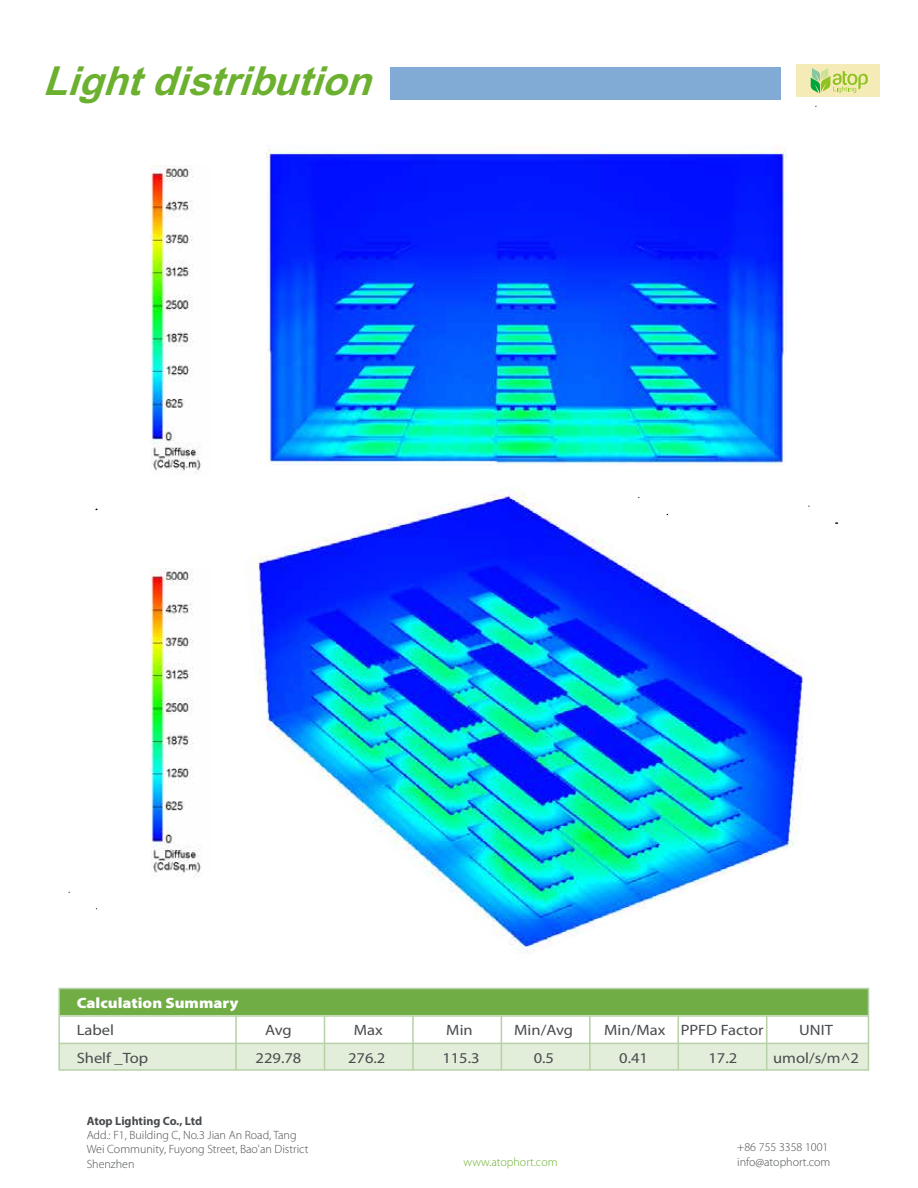
<style>
.page{position:relative;width:918px;height:1188px;background:#fff}
.page>*{position:absolute;margin:0;border:0;box-sizing:border-box;transform-origin:0 0}
.t1{font:italic 700 40.05px "Arial";color:#6cb02f}
.t2{font:15px/27.8px "Myriad Pro";color:#484c4f;text-align:center;scale:1.1 1}
.t3{font:900 15px "Myriad Pro";color:#fff;scale:1.1 1}
.t4{font:300 12px/14.4px "Myriad Pro";color:#484c4f}
.t5{font:700 12px "Myriad Pro";color:#484c4f}
.t6{font:300 12px "Myriad Pro";color:#6cb02f}
</style>
<div class="page">
<div style="left:59px;top:1043px;width:809px;height:27px;background:#e2eeda"></div>
<div style="left:59px;top:989px;width:809px;height:26px;background:#70ad45"></div>
<div style="left:390px;top:67px;width:391px;height:33px;background:#81aad5"></div>
<div style="left:796px;top:64px;width:83px;height:34px;background:#f5ebb6"></div>
<svg style="left:811px;top:68px;width:57px;height:26px"></svg>
<div style="left:58px;top:988px;width:811px;height:83px;border:2px solid #b6d1a6"></div>
<hr style="left:59px;top:1043px;width:809px;height:1px;background:#b6d1a6">
<hr style="left:59px;top:1015px;width:809px;height:2px;background:#b6d1a6">
<hr style="left:766px;top:1016px;width:1px;height:54px;background:#b6d1a6">
<hr style="left:678px;top:1016px;width:1px;height:54px;background:#b6d1a6">
<hr style="left:589px;top:1016px;width:2px;height:54px;background:#b6d1a6">
<hr style="left:501px;top:1016px;width:1px;height:54px;background:#b6d1a6">
<hr style="left:412px;top:1016px;width:2px;height:54px;background:#b6d1a6">
<hr style="left:324px;top:1016px;width:1px;height:54px;background:#b6d1a6">
<hr style="left:235px;top:1016px;width:2px;height:54px;background:#b6d1a6">
<img style="left:150px;top:166px;width:52px;height:308px">
<img style="left:150px;top:568px;width:52px;height:308px">
<img style="left:266px;top:146px;width:521px;height:319px">
<img style="left:250px;top:488px;width:560px;height:466px">
<h1 class="t1" style="left:42px;top:58px;width:345px">Lightdistribution</h1>
<p class="t3" style="left:77px;top:993px;width:148px">Calculation Summary</p>
<p class="t2" style="left:77px;top:1016px;width:67px;text-align:left">Label<br>Shelf _Top</p>
<p class="t2" style="left:256px;top:1016px;width:43px">Avg<br>229.78</p>
<p class="t2" style="left:348px;top:1016px;width:35px">Max<br>276.2</p>
<p class="t2" style="left:442px;top:1016px;width:35px;text-align:left">Min<br>115.3</p>
<p class="t2" style="left:514px;top:1016px;width:55px">Min/Avg<br>0.5</p>
<p class="t2" style="left:604px;top:1016px;width:57px">Min/Max<br>0.41</p>
<p class="t2" style="left:681px;top:1016px;width:77px">PPFD Factor<br>17.2</p>
<p class="t2" style="left:773px;top:1016px;width:79px">UNIT umol/s/m^2</p>
<p class="t5" style="left:87px;top:1113px;width:117px">Atop Lighting Co., Ltd</p>
<p class="t4" style="left:87px;top:1128px;width:223px">Add.: F1, Building C, No.3 Jian An Road, Tang<br>Wei Community, Fuyong Street, Bao'an District<br>Shenzhen</p>
<p class="t4" style="left:737px;top:1140px;width:93px">+86 755 3358 1001</p>
<p class="t6" style="left:464px;top:1155px;width:95px">www.atophort.com</p>
<p class="t4" style="left:737px;top:1155px;width:95px">info@atophort.com</p>
</div>
